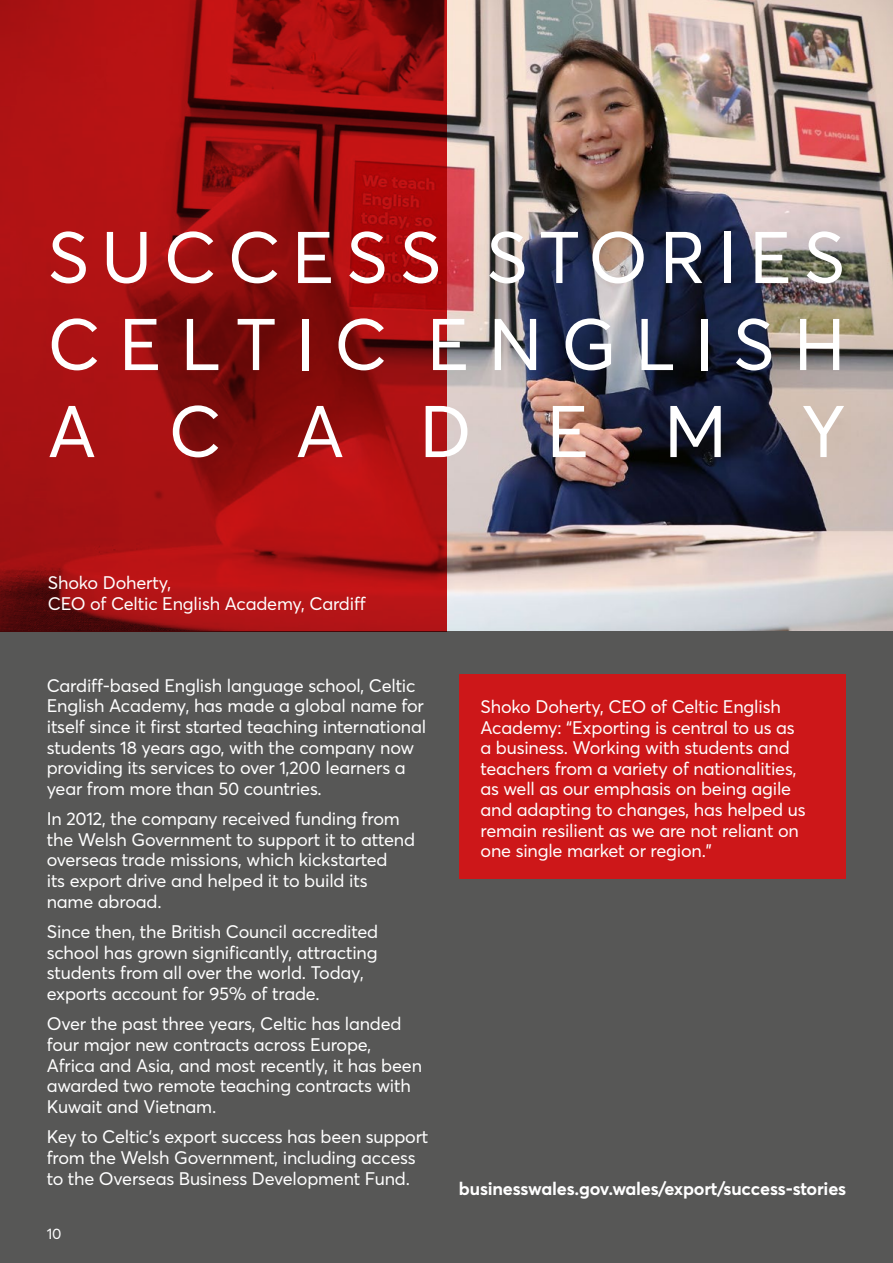
<style>
.page{position:relative;width:893px;height:1263px;background:#fff}
.page>*{position:absolute;margin:0;border:0;box-sizing:border-box;transform-origin:0 0}
.t1{font:72px/87px "Averta";letter-spacing:.265em;color:#fff}
.t2{font:72px "Averta";letter-spacing:.165em;color:#fff}
._02_Body_Copy_White{font:18px/20.7px "Averta";letter-spacing:-.01em;color:#fff}
._06_Small_Red_Text{font:18px/21px "Averta";letter-spacing:-.01em;color:#fff}
._06_Small_Red_Text-2{font:700 18px "Averta";letter-spacing:-.01em;color:#fff}
.t3{font:15px "Averta";color:#fff}
</style>
<div class="page">
<img style="left:446px;top:0;width:447px;height:631px">
<div style="left:0;top:631px;width:893px;height:632px;background:#575756"></div>
<svg style="left:0;top:0;width:446px;height:631px;background:#9f0f10"></svg>
<div style="left:459px;top:674px;width:387px;height:204px;background:#cd1719"></div>
<p class="t2" style="left:48px;top:208px;width:799px">SUCCESS STORIES</p>
<p class="t1" style="left:48px;top:298px;width:799px">CELTIC ENGLISH<br>ACADEMY</p>
<p class="_06_Small_Red_Text" style="left:48px;top:572px;width:319px">Shoko Doherty,<br>CEO of Celtic English Academy, Cardiff</p>
<p class="_02_Body_Copy_White" style="left:47px;top:674px;width:381px">Cardiff-based English language school, Celtic English Academy, has made a global name for itself since it first started teaching international students 18 years ago, with the company now providing its services to over 1,200 learners a year from more than 50 countries.</p>
<p class="_02_Body_Copy_White" style="left:47px;top:808px;width:370px">In 2012, the company received funding from the Welsh Government to support it to attend overseas trade missions, which kickstarted<br>its export drive and helped it to build its name abroad.</p>
<p class="_02_Body_Copy_White" style="left:47px;top:921px;width:333px">Since then, the British Council accredited school has grown significantly, attracting students from all over the world. Today, exports account for 95% of trade.</p>
<p class="_02_Body_Copy_White" style="left:47px;top:1013px;width:377px">Over the past three years, Celtic has landed four major new contracts across Europe, Africa and Asia, and most recently, it has been awarded two remote teaching contracts with Kuwait and Vietnam.</p>
<p class="_02_Body_Copy_White" style="left:47px;top:1126px;width:383px">Key to Celtic’s export success has been support from the Welsh Government, including access to the Overseas Business Development Fund.</p>
<p class="t3" style="left:47px;top:1224px;width:16px">10</p>
<p class="_02_Body_Copy_White" style="left:480px;top:695px;width:327px">Shoko Doherty, CEO of Celtic English Academy: “Exporting is central to us as a business. Working with students and teachers from a variety of nationalities, as well as our emphasis on being agile and adapting to changes, has helped us remain resilient as we are not reliant on one single market or region.”</p>
<p class="_06_Small_Red_Text-2" style="left:459px;top:1176px;width:389px">businesswales.gov.wales/export/success-stories</p>
</div>
